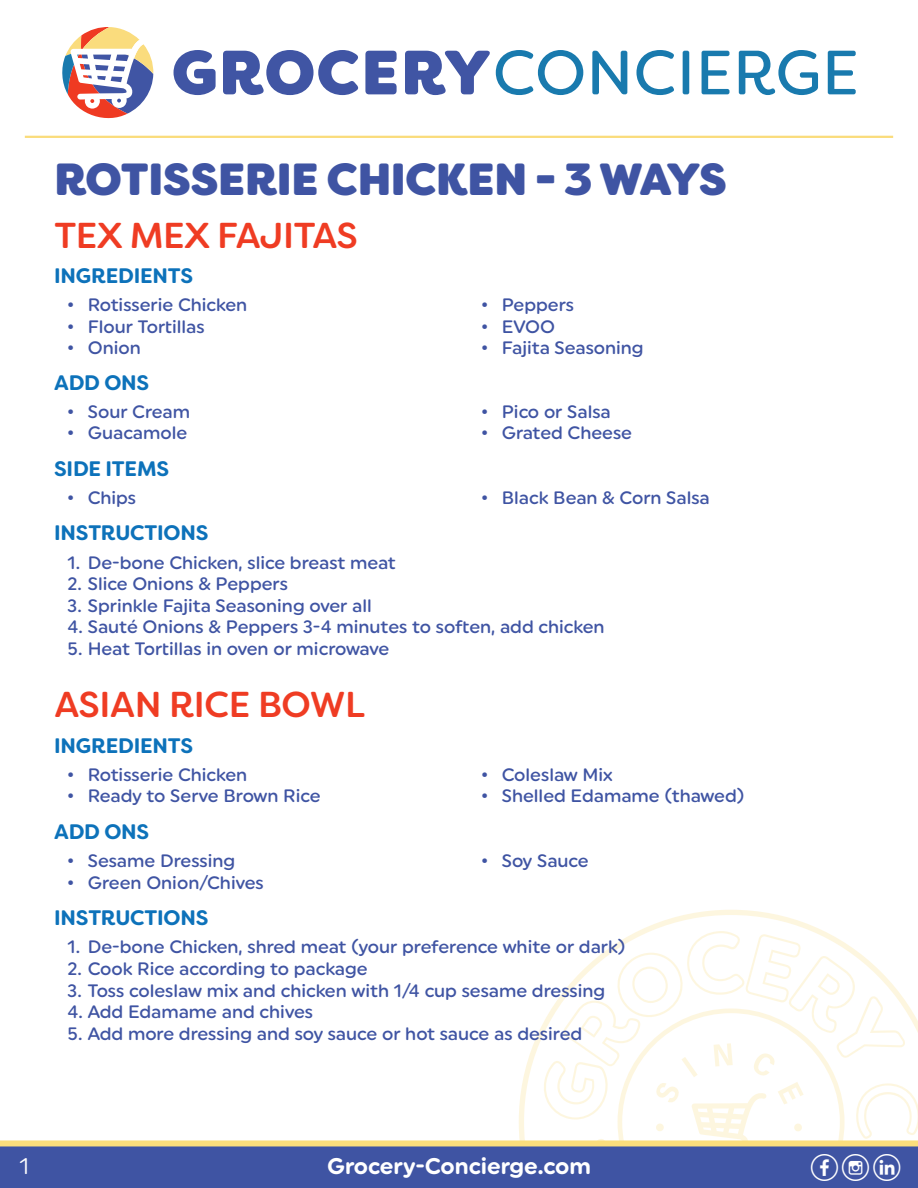
<style>
.page{position:relative;width:918px;height:1188px;background:#fff}
.page>*{position:absolute;margin:0;border:0;box-sizing:border-box;transform-origin:0 0}
.t1{font:800 45px "Filson Soft";letter-spacing:-.01em;color:#3f54a3}
.t2{font:39.3px "Social Shapes";color:#fff}
.t3{font:500 36px "Filson Soft";letter-spacing:-.01em;color:#ef3c23}
.t4{font:700 22.65px "Uniform Rnd";color:#fff}
.t5{font:22.65px "Uniform Rnd";color:#fff}
.t6{font:700 21px "Filson Soft";letter-spacing:-.01em;color:#0d72ba}
.t7{font:500 18px "Uniform Rnd";color:#3f54a3}
</style>
<div class="page">
<svg style="left:519px;top:910px;width:304px;height:230px"></svg>
<svg style="left:543px;top:931px;width:375px;height:209px"></svg>
<svg style="left:0;top:1140px;width:918px;height:48px;background:#58669f"></svg>
<svg style="left:592px;top:51px;width:35px;height:43px"></svg>
<svg style="left:636px;top:50px;width:38px;height:45px"></svg>
<div style="left:683px;top:51px;width:6px;height:43px;background:#197aae;border-radius:2px"></div>
<svg style="left:702px;top:51px;width:28px;height:43px"></svg>
<svg style="left:739px;top:50px;width:79px;height:45px"></svg>
<svg style="left:828px;top:51px;width:28px;height:43px"></svg>
<svg style="left:174px;top:50px;width:42px;height:45px"></svg>
<svg style="left:223px;top:50px;width:136px;height:45px"></svg>
<svg style="left:365px;top:51px;width:32px;height:43px"></svg>
<svg style="left:405px;top:50px;width:178px;height:45px"></svg>
<svg style="left:62px;top:27px;width:92px;height:91px"></svg>
<hr style="left:25px;top:136px;width:868px;height:2px;background:#fadc7b">
<h1 class="t1" style="left:54px;top:150px;width:674px">ROTISSERIE CHICKEN - 3 WAYS</h1>
<h3 class="t3" style="left:54px;top:212px;width:305px">TEX MEX FAJITAS</h3>
<p class="t6" style="left:54px;top:262px;width:140px">INGREDIENTS</p>
<p class="t7" style="left:68px;top:294px;width:181px">• Rotisserie Chicken</p>
<p class="t7" style="left:68px;top:316px;width:139px">• Flour Tortillas</p>
<p class="t7" style="left:68px;top:337px;width:75px">• Onion</p>
<p class="t6" style="left:54px;top:369px;width:97px">ADD ONS</p>
<p class="t7" style="left:68px;top:401px;width:124px">• Sour Cream</p>
<p class="t7" style="left:68px;top:422px;width:121px">• Guacamole</p>
<p class="t6" style="left:54px;top:455px;width:116px">SIDE ITEMS</p>
<p class="t7" style="left:482px;top:294px;width:94px">• Peppers</p>
<p class="t7" style="left:482px;top:316px;width:75px">• EVOO</p>
<p class="t7" style="left:482px;top:337px;width:164px">• Fajita Seasoning</p>
<p class="t7" style="left:482px;top:401px;width:131px">• Pico or Salsa</p>
<p class="t7" style="left:482px;top:422px;width:152px">• Grated Cheese</p>
<p class="t7" style="left:68px;top:487px;width:70px">• Chips</p>
<p class="t7" style="left:482px;top:487px;width:230px">• Black Bean &amp; Corn Salsa</p>
<p class="t6" style="left:54px;top:520px;width:156px">INSTRUCTIONS</p>
<p class="t7" style="left:68px;top:551px;width:330px">1. De-bone Chicken, slice breast meat</p>
<p class="t7" style="left:68px;top:573px;width:222px">2. Slice Onions &amp; Peppers</p>
<p class="t7" style="left:68px;top:595px;width:306px">3. Sprinkle Fajita Seasoning over all</p>
<p class="t7" style="left:68px;top:616px;width:539px">4. Sauté Onions &amp; Peppers 3-4 minutes to soften, add chicken</p>
<p class="t7" style="left:68px;top:638px;width:323px">5. Heat Tortillas in oven or microwave</p>
<h3 class="t3" style="left:54px;top:681px;width:312px">ASIAN RICE BOWL</h3>
<p class="t6" style="left:54px;top:732px;width:140px">INGREDIENTS</p>
<p class="t7" style="left:68px;top:764px;width:181px">• Rotisserie Chicken</p>
<p class="t7" style="left:68px;top:785px;width:255px">• Ready to Serve Brown Rice</p>
<p class="t6" style="left:54px;top:818px;width:97px">ADD ONS</p>
<p class="t7" style="left:68px;top:850px;width:169px">• Sesame Dressing</p>
<p class="t7" style="left:68px;top:872px;width:198px">• Green Onion/Chives</p>
<p class="t6" style="left:54px;top:904px;width:156px">INSTRUCTIONS</p>
<p class="t7" style="left:482px;top:764px;width:133px">• Coleslaw Mix</p>
<p class="t7" style="left:482px;top:785px;width:264px">• Shelled Edamame (thawed)</p>
<p class="t7" style="left:482px;top:850px;width:109px">• Soy Sauce</p>
<p class="t7" style="left:68px;top:936px;width:560px">1. De-bone Chicken, shred meat (your preference white or dark)</p>
<p class="t7" style="left:68px;top:958px;width:302px">2. Cook Rice according to package</p>
<p class="t7" style="left:68px;top:979px;width:539px">3. Toss coleslaw mix and chicken with 1/4 cup sesame dressing</p>
<p class="t7" style="left:68px;top:1001px;width:247px">4. Add Edamame and chives</p>
<p class="t7" style="left:68px;top:1023px;width:516px">5. Add more dressing and soy sauce or hot sauce as desired</p>
<p class="t5" style="left:20px;top:1153px;width:12px">1</p>
<p class="t4" style="left:327px;top:1153px;width:265px">Grocery-Concierge.com</p>
<h2 class="t2" style="left:810px;top:1144px;width:93px">cfi</h2>
</div>
